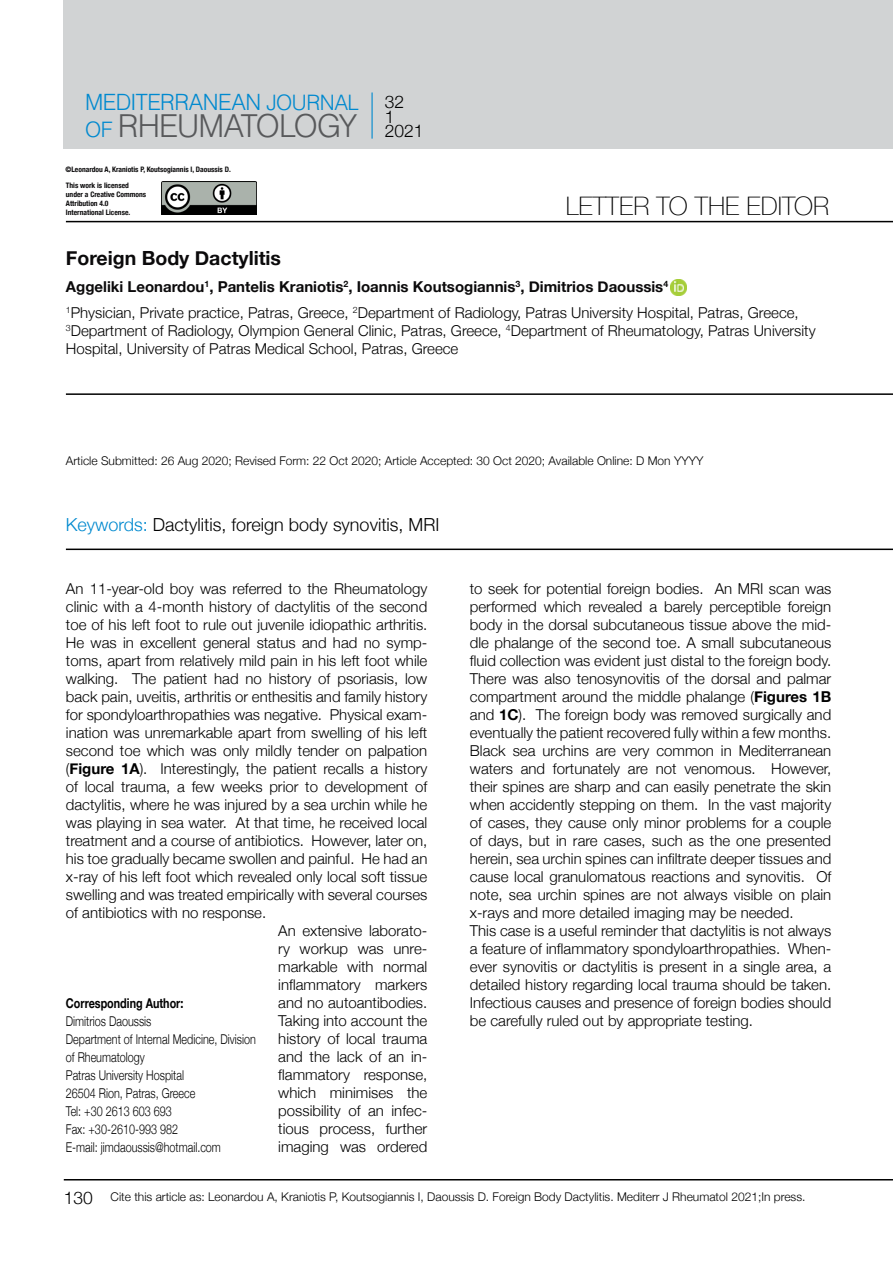
<style>
.page{position:relative;width:893px;height:1263px;background:#fff}
.page>*{position:absolute;margin:0;border:0;box-sizing:border-box;transform-origin:0 0}
.t1{font:31.2px "UB Helvetica Light";letter-spacing:-.025em;color:#58595b}
.t2{font:100 25.5px "Helvetica Neue";color:#000}
.t3{font:22.2px "UB Helvetica Light";letter-spacing:-.02em;color:#0089cf}
.t4{font:700 19.5px "Helvetica Neue";color:#0b0a0b}
.t5{font:300 18px "Helvetica Neue";color:#000}
.t6{font:300 17.4px/15px "Helvetica Neue";color:#000}
.t7{font:300 15px/18px "Helvetica Neue";color:#000;text-align:justify}
.t8{font:700 15px "Helvetica Neue";color:#0b0a0b}
.t9{font:300 13.5px/18px "Helvetica Neue";color:#000;scale:.8 1}
.t10{font:700 13.5px/18px "Helvetica Neue";color:#000;scale:.8 1}
.HTML_Preformatted{font:300 12px "Helvetica Neue";color:#000}
.t11{font:700 condensed 7.5px/9px "Helvetica Neue";color:#0b0a0b}
.s1{font-size:21px}
.s2{font-size:21px;color:#0089cf}
.s3{color:#0089cf}
.s4{font-weight:700}
.s5{font-weight:300}
</style>
<div class="page">
<div style="left:64px;top:0;width:829px;height:149px;background:#d1d3d4"></div>
<hr style="left:371px;top:92px;width:2px;height:47px;background:#0089cf">
<hr style="left:64px;top:1179px;width:829px;height:1px;background:#000">
<hr style="left:66px;top:221px;width:827px;height:1px;background:#000">
<hr style="left:66px;top:393px;width:827px;height:2px;background:#000">
<img style="left:162px;top:181px;width:94px;height:34px">
<hr style="left:66px;top:549px;width:827px;height:1px;background:#000">
<img style="left:671px;top:279px;width:16px;height:17px">
<h3 class="t3" style="left:85px;top:89px;width:275px">MEDITERRANEAN <span class="s1">JOURNAL</span></h3>
<h1 class="t1" style="left:85px;top:107px;width:273px"><span class="s2">OF</span> RHEUMATOLOGY</h1>
<p class="t11" style="left:65px;top:164px;width:167px">©Leonardou A, Kraniotis P, Koutsogiannis I, Daoussis D.</p>
<p class="t11" style="left:66px;top:180px;width:82px">This work is licensed under a Creative Commons<br>Attribution 4.0<br>International License.</p>
<p class="t6" style="left:385px;top:93px;width:40px">32<br>1<br>2021</p>
<p class="t2" style="left:566px;top:186px;width:265px">LETTER TO THE EDITOR</p>
<p class="t4" style="left:66px;top:243px;width:217px">Foreign Body Dactylitis</p>
<p class="t8" style="left:66px;top:275px;width:604px">Aggeliki Leonardou<sup>1</sup>, Pantelis Kraniotis<sup>2</sup>, Ioannis Koutsogiannis<sup>3</sup>, Dimitrios Daoussis<sup>4</sup></p>
<p class="t7" style="left:66px;top:303px;width:751px;text-align:left"><sup>1</sup>Physician, Private practice, Patras, Greece, <sup>2</sup>Department of Radiology, Patras University Hospital, Patras, Greece,<br><sup>3</sup>Department of Radiology, Olympion General Clinic, Patras, Greece, <sup>4</sup>Department of Rheumatology, Patras University<br>Hospital, University of Patras Medical School, Patras, Greece</p>
<p class="HTML_Preformatted" style="left:66px;top:451px;width:639px">Article Submitted: 26 Aug 2020; Revised Form: 22 Oct 2020; Article Accepted: 30 Oct 2020; Available Online: D Mon YYYY</p>
<p class="t5" style="left:66px;top:510px;width:375px"><span class="s3">Keywords:</span> Dactylitis, foreign body synovitis, MRI</p>
<p class="t7" style="left:66px;top:579px;width:363px">An 11-year-old boy was referred to the Rheumatology clinic with a 4-month history of dactylitis of the second toe of his left foot to rule out juvenile idiopathic arthritis.<br>He was in excellent general status and had no symp&shy;toms, apart from relatively mild pain in his left foot while walking. The patient had no history of psoriasis, low back pain, uveitis, arthritis or enthesitis and family history for spondyloarthropathies was negative. Physical exam&shy;ination was unremarkable apart from swelling of his left second toe which was only mildly tender on palpation (<span class="s4">Figure 1A</span>). Interestingly, the patient recalls a history of local trauma, a few weeks prior to development of dactylitis, where he was injured by a sea urchin while he was playing in sea water. At that time, he received local treatment and a course of antibiotics. However, later on, his toe gradually became swollen and painful. He had an x-ray of his left foot which revealed only local soft tissue swelling and was treated empirically with several courses of antibiotics with no response.</p>
<p class="t7" style="left:278px;top:921px;width:151px">An extensive laborato&shy;ry workup was unre&shy;markable with normal inflammatory markers and no autoantibodies.<br>Taking into account the history of local trauma and the lack of an in&shy;flammatory response, which minimises the possibility of an infec&shy;tious process, further imaging was ordered</p>
<p class="t10" style="left:66px;top:995px;width:149px">Corresponding Author:<br><span class="s5">Dimitrios Daoussis</span></p>
<p class="t9" style="left:66px;top:1029px;width:239px">Department of Internal Medicine, Division of Rheumatology</p>
<p class="t9" style="left:66px;top:1065px;width:149px">Patras University Hospital</p>
<p class="t9" style="left:66px;top:1083px;width:163px">26504 Rion, Patras, Greece</p>
<p class="t9" style="left:66px;top:1101px;width:134px">Tel: +30 2613 603 693</p>
<p class="t9" style="left:66px;top:1119px;width:142px">Fax: +30-2610-993 982</p>
<p class="t9" style="left:66px;top:1137px;width:195px">E-mail: jimdaoussis@hotmail.com</p>
<p class="t7" style="left:470px;top:579px;width:363px">to seek for potential foreign bodies. An MRI scan was performed which revealed a barely perceptible foreign body in the dorsal subcutaneous tissue above the mid&shy;dle phalange of the second toe. A small subcutaneous fluid collection was evident just distal to the foreign body.<br>There was also tenosynovitis of the dorsal and palmar compartment around the middle phalange (<span class="s4">Figures 1B </span>and <span class="s4">1C</span>). The foreign body was removed surgically and eventually the patient recovered fully within a few months.</p>
<p class="t7" style="left:470px;top:741px;width:363px">Black sea urchins are very common in Mediterranean waters and fortunately are not venomous. However, their spines are sharp and can easily penetrate the skin when accidently stepping on them. In the vast majority of cases, they cause only minor problems for a couple of days, but in rare cases, such as the one presented herein, sea urchin spines can infiltrate deeper tissues and cause local granulomatous reactions and synovitis. Of note, sea urchin spines are not always visible on plain x-rays and more detailed imaging may be needed.</p>
<p class="t7" style="left:470px;top:921px;width:363px">This case is a useful reminder that dactylitis is not always a feature of inflammatory spondyloarthropathies. When&shy;ever synovitis or dactylitis is present in a single area, a detailed history regarding local trauma should be taken.<br>Infectious causes and presence of foreign bodies should be carefully ruled out by appropriate testing.</p>
<p class="t6" style="left:64px;top:1189px;width:31px">130</p>
<p class="HTML_Preformatted" style="left:111px;top:1187px;width:696px">Cite this article as: Leonardou A, Kraniotis P, Koutsogiannis I, Daoussis D. Foreign Body Dactylitis. Mediterr J Rheumatol 2021;In press.</p>
</div>
